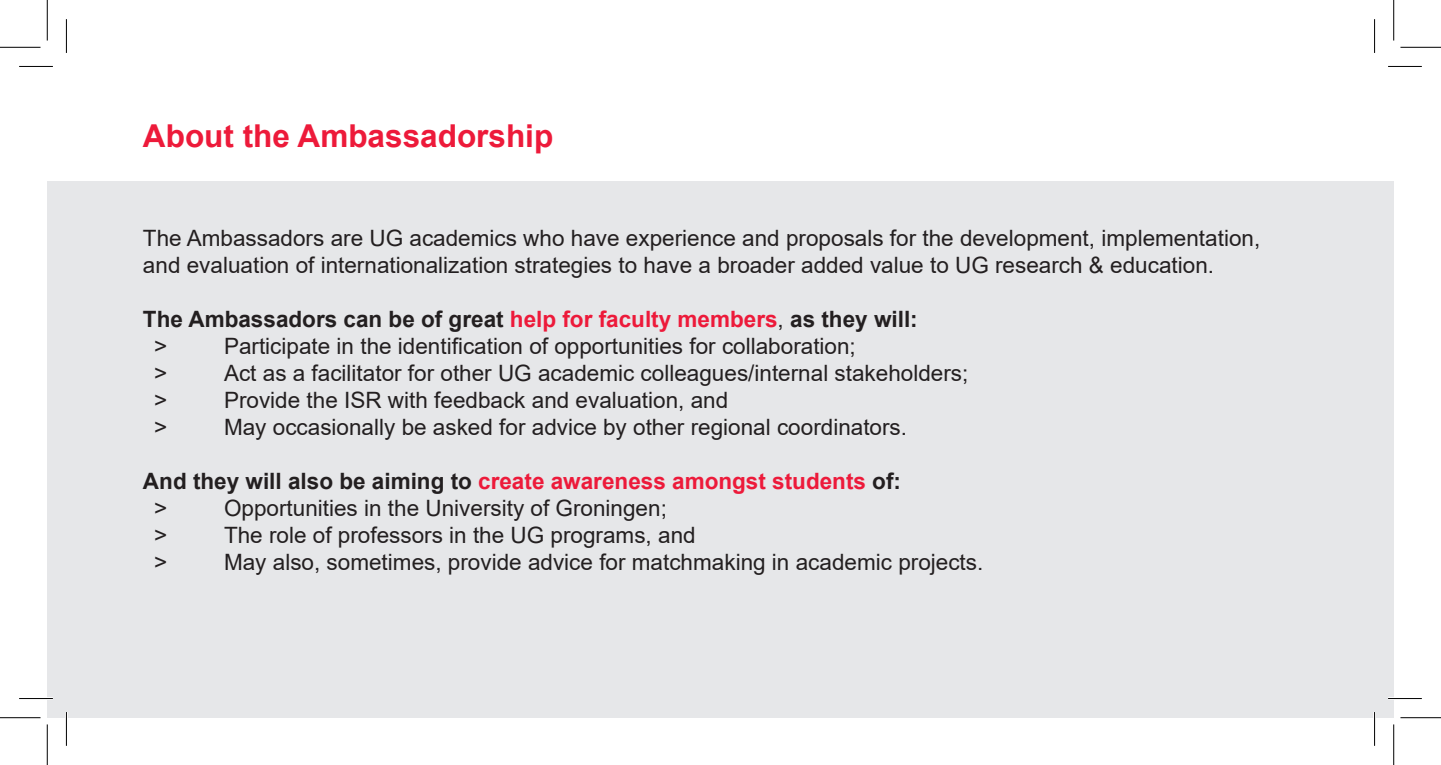
<style>
.page{position:relative;width:1441px;height:765px;background:#fff}
.page>*{position:absolute;margin:0;border:0;box-sizing:border-box;transform-origin:0 0}
.t1{font:700 31.5px "Arial";color:#ed1a3a}
.t2{font:22.5px/27px "Arial";color:#231f20}
.t3{font:700 22.5px "Arial";color:#231f20}
.t4{font:700 22.5px "Arial";color:#ed1a3a}
.s1{color:#ed1a3a}
.s2{font-weight:400}
.s3{color:#231f20}
</style>
<div class="page">
<div style="left:47px;top:181px;width:1346px;height:536px;background:#e6e7e9"></div>
<hr style="left:19px;top:696px;width:34px;height:3px;background:#fff">
<hr style="left:1387px;top:696px;width:34px;height:3px;background:#fff">
<hr style="left:65px;top:711px;width:3px;height:34px;background:#fff">
<hr style="left:1372px;top:711px;width:3px;height:34px;background:#fff">
<hr style="left:19px;top:66px;width:34px;height:1px;background:#000">
<hr style="left:1387px;top:66px;width:34px;height:1px;background:#000">
<hr style="left:19px;top:697px;width:34px;height:1px;background:#000">
<hr style="left:1387px;top:697px;width:34px;height:1px;background:#000">
<hr style="left:66px;top:19px;width:1px;height:34px;background:#000">
<hr style="left:66px;top:711px;width:1px;height:34px;background:#000">
<hr style="left:1373px;top:19px;width:1px;height:34px;background:#000">
<hr style="left:1373px;top:711px;width:1px;height:34px;background:#000">
<hr style="left:0;top:47px;width:40px;height:1px;background:#000">
<hr style="left:1400px;top:47px;width:40px;height:1px;background:#000">
<hr style="left:0;top:717px;width:40px;height:1px;background:#000">
<hr style="left:1400px;top:717px;width:40px;height:1px;background:#000">
<hr style="left:47px;top:0;width:1px;height:41px;background:#000">
<hr style="left:47px;top:724px;width:1px;height:40px;background:#000">
<hr style="left:1393px;top:0;width:1px;height:41px;background:#000">
<hr style="left:1393px;top:724px;width:1px;height:40px;background:#000">
<p class="t1" style="left:143px;top:113px;width:412px">About the Ambassadorship</p>
<p class="t2" style="left:143px;top:224px;width:1118px">The Ambassadors are UG academics who have experience and proposals for the development, implementation, and evaluation of internationalization strategies to have a broader added value to UG research &amp; education.</p>
<p class="t3" style="left:143px;top:303px;width:776px">The Ambassadors can be of great <span class="s1">help for faculty members</span><span class="s2">,</span> as they will:</p>
<p class="t2" style="left:154px;top:332px;width:15px">&gt;</p>
<p class="t2" style="left:224px;top:332px;width:633px">Participate in the identification of opportunities for collaboration;</p>
<p class="t2" style="left:154px;top:359px;width:15px">&gt;</p>
<p class="t2" style="left:224px;top:359px;width:746px">Act as a facilitator for other UG academic colleagues/internal stakeholders;</p>
<p class="t2" style="left:154px;top:386px;width:15px">&gt;</p>
<p class="t2" style="left:224px;top:386px;width:506px">Provide the ISR with feedback and evaluation, and</p>
<p class="t2" style="left:154px;top:413px;width:15px">&gt;</p>
<p class="t2" style="left:224px;top:413px;width:684px">May occasionally be asked for advice by other regional coordinators.</p>
<p class="t4" style="left:143px;top:465px;width:759px"><span class="s3">And they will also be aiming to</span> create awareness amongst students <span class="s3">of:</span></p>
<p class="t2" style="left:154px;top:494px;width:15px">&gt;</p>
<p class="t2" style="left:224px;top:494px;width:444px">Opportunities in the University of Groningen;</p>
<p class="t2" style="left:154px;top:521px;width:15px">&gt;</p>
<p class="t2" style="left:224px;top:521px;width:473px">The role of professors in the UG programs, and</p>
<p class="t2" style="left:154px;top:548px;width:15px">&gt;</p>
<p class="t2" style="left:224px;top:548px;width:760px">May also, sometimes, provide advice for matchmaking in academic projects.</p>
</div>
